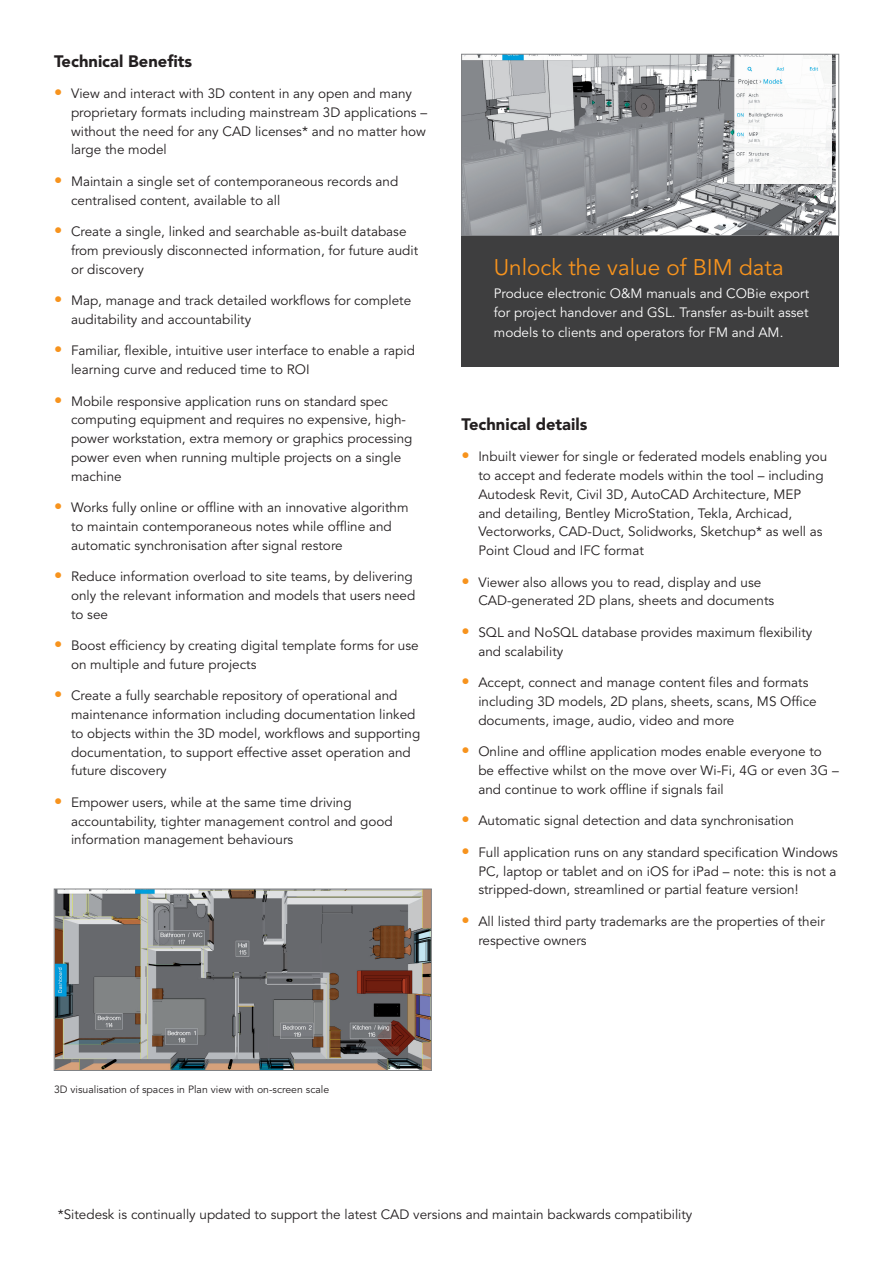
<style>
.page{position:relative;width:893px;height:1263px;background:#fff}
.page>*{position:absolute;margin:0;border:0;box-sizing:border-box;transform-origin:0 0}
.t1{font:22.5px "Avenir";color:#f7931d}
.t2{font:900 16.5px "Avenir";color:#231f20}
.t3{font:13.5px/18.8px "Avenir";color:#231f20}
.t4{font:13.5px/19.2px "Avenir";color:#fff;text-align:justify}
.t5{font:10.5px "Avenir";color:#231f20}
.s1{font-size:16.5px;color:#f7931d}
</style>
<div class="page">
<img style="left:56px;top:891px;width:374px;height:178px">
<img style="left:285px;top:925px;width:116px;height:28px">
<div style="left:54px;top:889px;width:378px;height:182px;border:1px solid #808285"></div>
<img style="left:463px;top:56px;width:372px;height:178px">
<div style="left:461px;top:54px;width:378px;height:182px;border:1px solid #808285"></div>
<div style="left:461px;top:236px;width:378px;height:131px;background:#3e3e3f"></div>
<p class="t2" style="left:54px;top:51px;width:140px">Technical Benefits</p>
<p class="t3" style="left:71px;top:84px;width:358px;text-indent:-17px"><span class="s1">•</span> View and interact with 3D content in any open and many proprietary formats including mainstream 3D applications – without the need for any CAD licenses* and no matter how large the model</p>
<p class="t3" style="left:71px;top:172px;width:329px;text-indent:-17px"><span class="s1">•</span> Maintain a single set of contemporaneous records and centralised content, available to all</p>
<p class="t3" style="left:71px;top:222px;width:349px;text-indent:-17px"><span class="s1">•</span> Create a single, linked and searchable as-built database from previously disconnected information, for future audit or discovery</p>
<p class="t3" style="left:71px;top:291px;width:342px;text-indent:-17px"><span class="s1">•</span> Map, manage and track detailed workflows for complete auditability and accountability</p>
<p class="t3" style="left:71px;top:342px;width:345px;text-indent:-17px"><span class="s1">•</span> Familiar, flexible, intuitive user interface to enable a rapid learning curve and reduced time to ROI</p>
<p class="t3" style="left:71px;top:392px;width:343px;text-indent:-17px"><span class="s1">•</span> Mobile responsive application runs on standard spec computing equipment and requires no expensive, high&shy;power workstation, extra memory or graphics processing power even when running multiple projects on a single machine</p>
<p class="t3" style="left:71px;top:498px;width:339px;text-indent:-17px"><span class="s1">•</span> Works fully online or offline with an innovative algorithm to maintain contemporaneous notes while offline and automatic synchronisation after signal restore</p>
<p class="t3" style="left:71px;top:567px;width:346px;text-indent:-17px"><span class="s1">•</span> Reduce information overload to site teams, by delivering only the relevant information and models that users need to see</p>
<p class="t3" style="left:71px;top:636px;width:349px;text-indent:-17px"><span class="s1">•</span> Boost efficiency by creating digital template forms for use on multiple and future projects</p>
<p class="t3" style="left:71px;top:687px;width:351px;text-indent:-17px"><span class="s1">•</span> Create a fully searchable repository of operational and maintenance information including documentation linked to objects within the 3D model, workflows and supporting documentation, to support effective asset operation and future discovery</p>
<p class="t3" style="left:71px;top:793px;width:323px;text-indent:-17px"><span class="s1">•</span> Empower users, while at the same time driving accountability, tighter management control and good information management behaviours</p>
<h1 class="t1" style="left:494px;top:254px;width:291px">Unlock the value of BIM data</h1>
<p class="t4" style="left:494px;top:284px;width:317px">Produce electronic O&amp;M manuals and COBie export for project handover and GSL. Transfer as-built asset models to clients and operators for FM and AM.</p>
<p class="t2" style="left:461px;top:414px;width:127px">Technical details</p>
<p class="t3" style="left:478px;top:448px;width:351px;text-indent:-17px"><span class="s1">•</span> Inbuilt viewer for single or federated models enabling you to accept and federate models within the tool – including Autodesk Revit, Civil 3D, AutoCAD Architecture, MEP<br>and detailing, Bentley MicroStation, Tekla, Archicad, Vectorworks, CAD-Duct, Solidworks, Sketchup* as well as Point Cloud and IFC format</p>
<p class="t3" style="left:478px;top:573px;width:297px;text-indent:-17px"><span class="s1">•</span> Viewer also allows you to read, display and use<br>CAD-generated 2D plans, sheets and documents</p>
<p class="t3" style="left:478px;top:623px;width:336px;text-indent:-17px"><span class="s1">•</span> SQL and NoSQL database provides maximum flexibility and scalability</p>
<p class="t3" style="left:478px;top:673px;width:340px;text-indent:-17px"><span class="s1">•</span> Accept, connect and manage content files and formats including 3D models, 2D plans, sheets, scans, MS Office documents, image, audio, video and more</p>
<p class="t3" style="left:478px;top:742px;width:362px;text-indent:-17px"><span class="s1">•</span> Online and offline application modes enable everyone to be effective whilst on the move over Wi-Fi, 4G or even 3G – and continue to work offline if signals fail</p>
<p class="t3" style="left:461px;top:811px;width:334px"><span class="s1">•</span> Automatic signal detection and data synchronisation</p>
<p class="t3" style="left:478px;top:843px;width:361px;text-align:justify;text-indent:-17px"><span class="s1">•</span> Full application runs on any standard specification Windows PC, laptop or tablet and on iOS for iPad – note: this is not a stripped-down, streamlined or partial feature version!</p>
<p class="t3" style="left:478px;top:912px;width:348px;text-indent:-17px"><span class="s1">•</span> All listed third party trademarks are the properties of their respective owners</p>
<p class="t5" style="left:54px;top:1083px;width:277px">3D visualisation of spaces in Plan view with on-screen scale</p>
<p class="t3" style="left:58px;top:1205px;width:636px">*Sitedesk is continually updated to support the latest CAD versions and maintain backwards compatibility</p>
</div>
